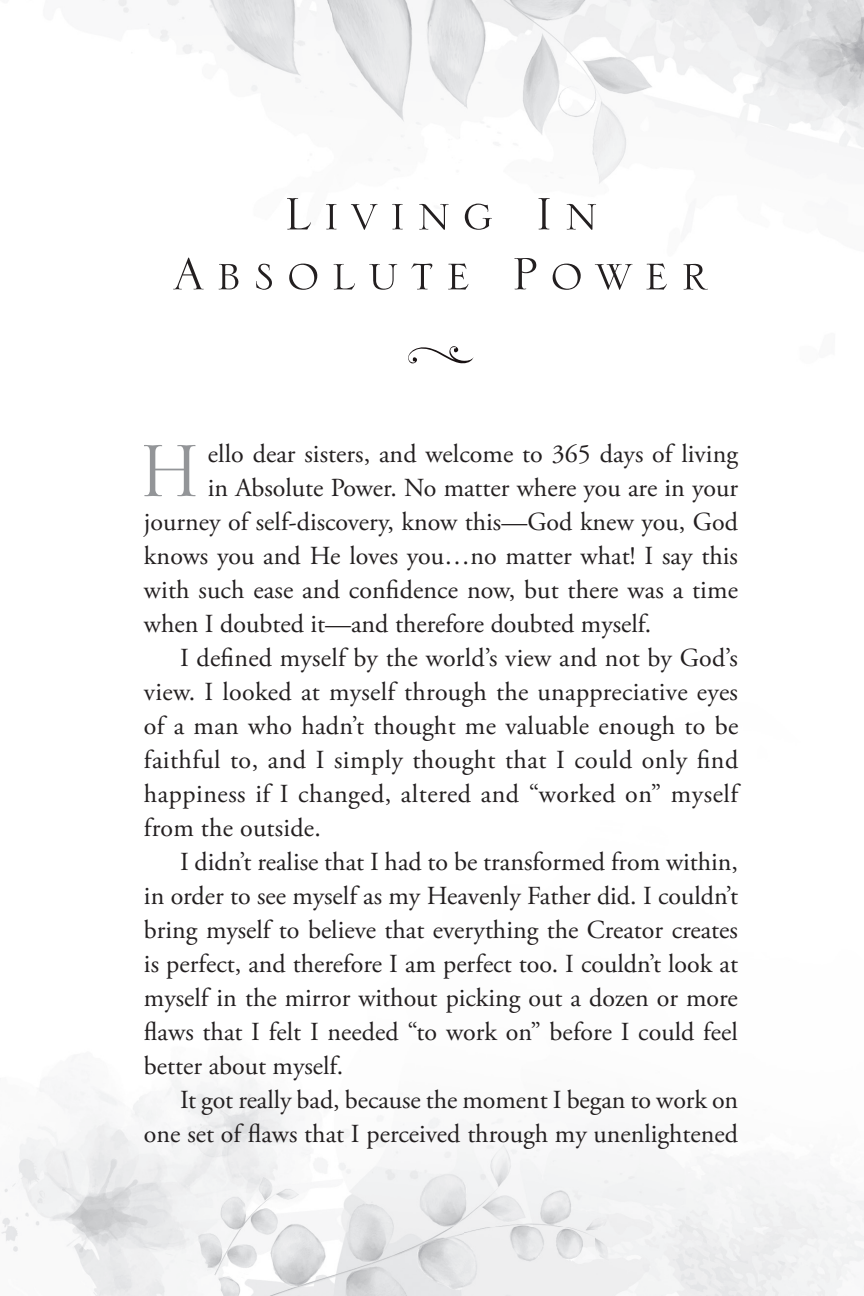
<style>
.page{position:relative;width:864px;height:1296px;background:#fff}
.page>*{position:absolute;margin:0;border:0;box-sizing:border-box;transform-origin:0 0}
.t1{font:97.8px "Serlio LT Std";color:#939598}
.t2{font:60px/60px "Serlio LT Std";letter-spacing:.2em;color:#231f20;text-align:center}
.t3{font:26px "Adobe Garamond Pro";color:#231f20}
.t4{font:26px "Adobe Garamond Pro";letter-spacing:.02em;color:#231f20}
</style>
<div class="page">
<img style="left:1px;top:0;width:863px;height:1296px">
<svg style="left:405px;top:343px;width:69px;height:24px"></svg>
<h2 class="t2" style="left:173px;top:184px;width:537px">Living In<br>Absolute Power</h2>
<h1 class="t1" style="left:139px;top:423px;width:63px">H</h1>
<p class="t3" style="left:208px;top:438px;width:532px">ello dear sisters, and welcome to 365 days of living</p>
<p class="t3" style="left:208px;top:472px;width:532px">in Absolute Power. No matter where you are in your</p>
<p class="t3" style="left:144px;top:506px;width:595px">journey of self-discovery, know this—God knew you, God</p>
<p class="t3" style="left:144px;top:540px;width:596px">knows you and He loves you…no matter what! I say this</p>
<p class="t3" style="left:144px;top:574px;width:596px">with such ease and confidence now, but there was a time</p>
<p class="t3" style="left:144px;top:608px;width:509px">when I doubted it—and therefore doubted myself.</p>
<p class="t3" style="left:180px;top:642px;width:560px">I defined myself by the world’s view and not by God’s</p>
<p class="t3" style="left:144px;top:676px;width:596px">view. I looked at myself through the unappreciative eyes</p>
<p class="t3" style="left:144px;top:710px;width:596px">of a man who hadn’t thought me valuable enough to be</p>
<p class="t4" style="left:144px;top:744px;width:596px">faithful to, and I simply thought that I could only find</p>
<p class="t4" style="left:144px;top:778px;width:595px">happiness if I changed, altered and “worked on” myself</p>
<p class="t3" style="left:144px;top:812px;width:178px">from the outside.</p>
<p class="t3" style="left:180px;top:846px;width:560px">I didn’t realise that I had to be transformed from within,</p>
<p class="t3" style="left:144px;top:881px;width:595px">in order to see myself as my Heavenly Father did. I couldn’t</p>
<p class="t3" style="left:144px;top:915px;width:595px">bring myself to believe that everything the Creator creates</p>
<p class="t3" style="left:144px;top:949px;width:596px">is perfect, and therefore I am perfect too. I couldn’t look at</p>
<p class="t3" style="left:144px;top:983px;width:595px">myself in the mirror without picking out a dozen or more</p>
<p class="t3" style="left:144px;top:1017px;width:596px">flaws that I felt I needed “to work on” before I could feel</p>
<p class="t3" style="left:144px;top:1051px;width:201px">better about myself.</p>
<p class="t3" style="left:180px;top:1085px;width:560px">It got really bad, because the moment I began to work on</p>
<p class="t3" style="left:144px;top:1119px;width:596px">one set of flaws that I perceived through my unenlightened</p>
</div>
